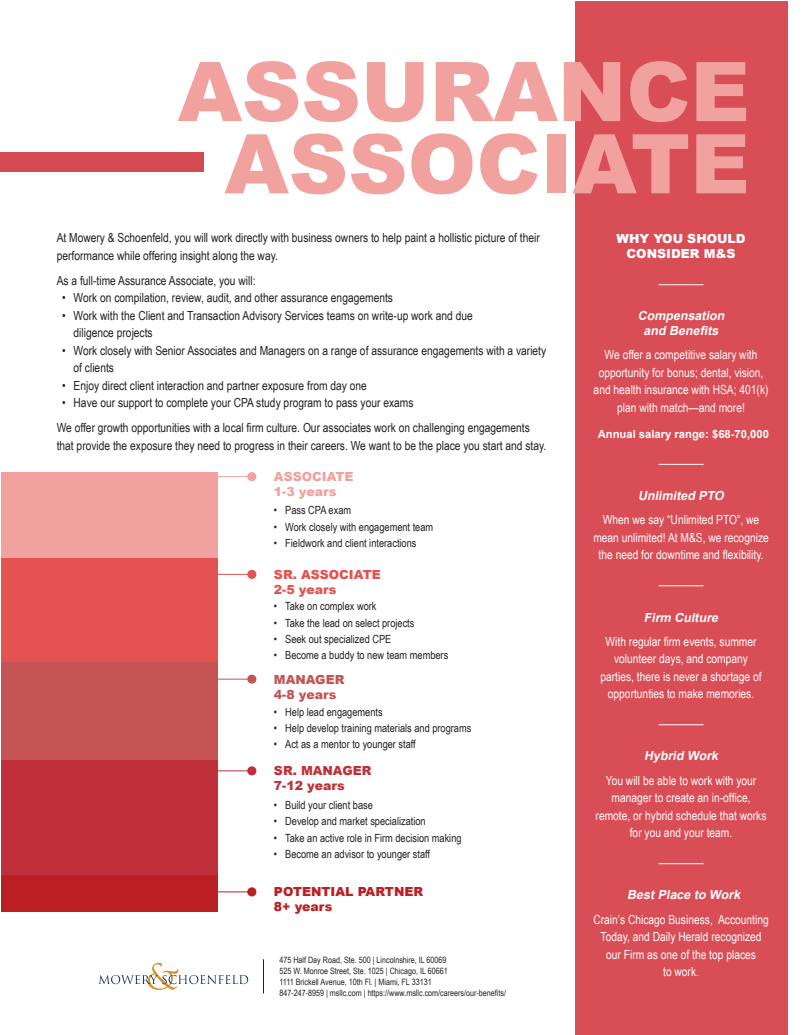
<style>
.page{position:relative;width:810px;height:1035px;background:#fff}
.page>*{position:absolute;margin:0;border:0;box-sizing:border-box;transform-origin:0 0}
.t1{font:900 82.38px/72.2px "Arial";color:#f1a19e;text-align:center}
.t2{font:12.5px/17.5px "Arial Narrow";color:#231f20}
.t3{font:12.5px/17.5px "Arial Narrow";color:#fff;text-align:center}
.t4{font:italic 700 12.5px/15px "Arial";color:#fff;text-align:center}
.t5{font:900 12.5px/15px "Arial";color:#b91f23}
.t6{font:900 12.5px/15px "Arial";color:#fff;text-align:center}
.t7{font:900 12.5px/15px "Arial";color:#e35352}
.t8{font:900 12.5px/15px "Arial";color:#bf303a}
.t9{font:900 12.5px/15px "Arial";color:#f1a19e}
.t10{font:900 12.5px/15px "Arial";color:#c55454}
.t11{font:11.25px "Arial Narrow";color:#231f20}
.t12{font:700 11.25px "Arial";color:#fff}
.t13{font:8.75px/11.2px "Arial Narrow";color:#231f20}
</style>
<div class="page">
<div style="left:575px;top:1px;width:213px;height:1034px;background:#d94d56"></div>
<div style="left:0;top:152px;width:204px;height:20px;background:#d34b51"></div>
<div style="left:1px;top:472px;width:217px;height:86px;background:#f1a19e"></div>
<div style="left:1px;top:558px;width:217px;height:104px;background:#e35352"></div>
<div style="left:1px;top:662px;width:217px;height:98px;background:#c55454"></div>
<div style="left:1px;top:760px;width:217px;height:115px;background:#bf303a"></div>
<div style="left:1px;top:875px;width:217px;height:36px;background:#b91f23"></div>
<div style="left:247px;top:472px;width:9px;height:9px;background:#f1a19e;border-radius:50%"></div>
<hr style="left:212px;top:476px;width:40px;height:1px;background:#f1a19e">
<div style="left:247px;top:570px;width:9px;height:9px;background:#e35352;border-radius:50%"></div>
<hr style="left:212px;top:574px;width:40px;height:1px;background:#e35352">
<div style="left:247px;top:675px;width:9px;height:9px;background:#c55454;border-radius:50%"></div>
<hr style="left:212px;top:679px;width:40px;height:1px;background:#c55454">
<div style="left:247px;top:766px;width:9px;height:9px;background:#bf303a;border-radius:50%"></div>
<hr style="left:212px;top:771px;width:40px;height:1px;background:#bf303a">
<div style="left:247px;top:887px;width:9px;height:9px;background:#b91f23;border-radius:50%"></div>
<hr style="left:212px;top:892px;width:40px;height:1px;background:#b91f23">
<svg style="left:99px;top:963px;width:149px;height:27px"></svg>
<hr style="left:263px;top:959px;width:1px;height:34px;background:#231f20">
<hr style="left:659px;top:284px;width:45px;height:1px;background:#fff">
<hr style="left:659px;top:464px;width:45px;height:1px;background:#fff">
<hr style="left:659px;top:585px;width:45px;height:1px;background:#fff">
<hr style="left:659px;top:724px;width:45px;height:1px;background:#fff">
<hr style="left:659px;top:863px;width:45px;height:1px;background:#fff">
<h1 class="t1" style="left:178px;top:53px;width:574px">ASSURANCE<br>ASSOCIATE</h1>
<p class="t2" style="left:57px;top:229px;width:485px">At Mowery &amp; Schoenfeld, you will work directly with business owners to help paint a hollistic picture of their performance while offering insight along the way.</p>
<p class="t2" style="left:57px;top:271px;width:200px">As a full-time Assurance Associate, you will:</p>
<p class="t2" style="left:62px;top:289px;width:332px">• Work on compilation, review, audit, and other assurance engagements</p>
<p class="t2" style="left:74px;top:306px;width:401px;text-indent:-11px">• Work with the Client and Transaction Advisory Services teams on write-up work and due diligence projects</p>
<p class="t2" style="left:74px;top:341px;width:474px;text-indent:-11px">• Work closely with Senior Associates and Managers on a range of assurance engagements with a variety of clients</p>
<p class="t2" style="left:62px;top:376px;width:306px">• Enjoy direct client interaction and partner exposure from day one</p>
<p class="t2" style="left:57px;top:390px;width:475px;line-height:25px;text-indent:6px">• Have our support to complete your CPA study program to pass your exams<br>We offer growth opportunities with a local firm culture. Our associates work on challenging engagements</p>
<p class="t2" style="left:57px;top:436px;width:491px">that provide the exposure they need to progress in their careers. We want to be the place you start and stay.</p>
<p class="t9" style="left:274px;top:469px;width:81px">ASSOCIATE<br>1-3 years</p>
<p class="t11" style="left:274px;top:502px;width:79px">• Pass CPA exam</p>
<p class="t11" style="left:274px;top:518px;width:161px">• Work closely with engagement team</p>
<p class="t11" style="left:274px;top:535px;width:144px">• Fieldwork and client interactions</p>
<p class="t7" style="left:274px;top:566px;width:108px">SR. ASSOCIATE<br>2-5 years</p>
<p class="t11" style="left:274px;top:598px;width:104px">• Take on complex work</p>
<p class="t11" style="left:274px;top:615px;width:142px">• Take the lead on select projects</p>
<p class="t11" style="left:274px;top:631px;width:119px">• Seek out specialized CPE</p>
<p class="t11" style="left:274px;top:647px;width:176px">• Become a buddy to new team members</p>
<p class="t6" style="left:617px;top:231px;width:131px">WHY YOU SHOULD<br>CONSIDER M&amp;S</p>
<p class="t4" style="left:638px;top:309px;width:91px">Compensation and Benefits</p>
<p class="t3" style="left:594px;top:346px;width:176px">We offer a competitive salary with opportunity for bonus; dental, vision, and health insurance with HSA; 401(k) plan with match—and more!</p>
<p class="t12" style="left:598px;top:427px;width:173px">Annual salary range: $68-70,000</p>
<p class="t4" style="left:638px;top:489px;width:90px">Unlimited PTO</p>
<p class="t3" style="left:593px;top:511px;width:177px">When we say “Unlimited PTO”, we mean unlimited! At M&amp;S, we recognize the need for downtime and flexibility.</p>
<p class="t4" style="left:644px;top:610px;width:79px">Firm Culture</p>
<p class="t3" style="left:600px;top:632px;width:163px">With regular firm events, summer volunteer days, and company parties, there is never a shortage of opportunties to make memories.</p>
<p class="t10" style="left:274px;top:671px;width:72px">MANAGER<br>4-8 years</p>
<p class="t11" style="left:274px;top:704px;width:110px">• Help lead engagements</p>
<p class="t11" style="left:274px;top:720px;width:199px">• Help develop training materials and programs</p>
<p class="t11" style="left:274px;top:736px;width:143px">• Act as a mentor to younger staff</p>
<p class="t8" style="left:274px;top:763px;width:99px">SR. MANAGER<br>7-12 years</p>
<p class="t11" style="left:274px;top:797px;width:100px">• Build your client base</p>
<p class="t11" style="left:274px;top:813px;width:153px">• Develop and market specialization</p>
<p class="t11" style="left:274px;top:829px;width:189px">• Take an active role in Firm decision making</p>
<p class="t11" style="left:274px;top:846px;width:158px">• Become an advisor to younger staff</p>
<p class="t5" style="left:274px;top:884px;width:151px">POTENTIAL PARTNER<br>8+ years</p>
<p class="t13" style="left:279px;top:954px;width:228px">475 Half Day Road, Ste. 500 | Lincolnshire, IL 60069<br>525 W. Monroe Street, Ste. 1025 | Chicago, IL 60661<br>1111 Brickell Avenue, 10th Fl. | Miami, FL 33131<br>847-247-8959 | msllc.com | https://www.msllc.com/careers/our-benefits/</p>
<p class="t4" style="left:644px;top:749px;width:79px">Hybrid Work</p>
<p class="t3" style="left:596px;top:771px;width:172px">You will be able to work with your manager to create an in-office, remote, or hybrid schedule that works for you and your team.</p>
<p class="t4" style="left:627px;top:888px;width:118px">BestPlace to Work</p>
<p class="t3" style="left:593px;top:910px;width:177px">Crain’s Chicago Business, Accounting<br>Today, and Daily Herald recognized our Firm as one of the top places<br>to work.</p>
</div>
